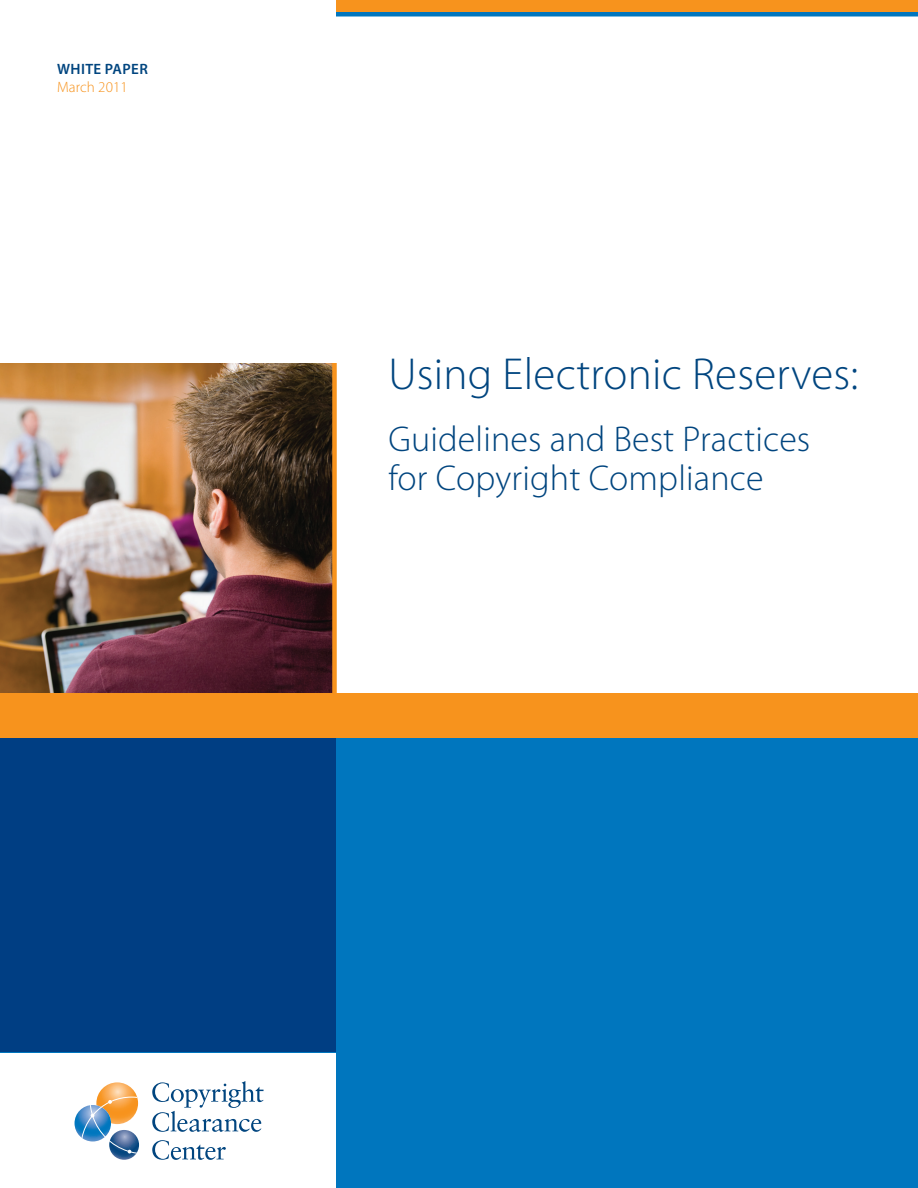
<style>
.page{position:relative;width:918px;height:1188px;background:#fff}
.page>*{position:absolute;margin:0;border:0;box-sizing:border-box;transform-origin:0 0}
.t1{font:300 45px "Myriad Pro";letter-spacing:.005em;color:#01457f}
.t2{font:300 36px/39px "Myriad Pro";letter-spacing:.005em;color:#01457f}
.t3{font:600 15px/18px "Myriad Pro";letter-spacing:.025em;color:#01457f}
.s1{font-weight:300;color:#f7931d}
</style>
<div class="page">
<div style="left:336px;top:0;width:582px;height:12px;background:#f7931d"></div>
<hr style="left:336px;top:12px;width:582px;height:4px;background:#0076be">
<div style="left:0;top:736px;width:918px;height:452px;background:#0076be"></div>
<div style="left:0;top:713px;width:336px;height:339px;background:#003e83"></div>
<div style="left:0;top:1053px;width:336px;height:135px;background:#fff"></div>
<img style="left:0;top:363px;width:332px;height:330px">
<div style="left:0;top:693px;width:918px;height:45px;background:#f7931d"></div>
<div style="left:332px;top:363px;width:5px;height:357px;background:#f7931d"></div>
<svg style="left:109px;top:1130px;width:30px;height:30px"></svg>
<svg style="left:75px;top:1105px;width:36px;height:37px"></svg>
<svg style="left:82px;top:1082px;width:56px;height:72px"></svg>
<svg style="left:152px;top:1140px;width:74px;height:20px"></svg>
<svg style="left:152px;top:1081px;width:112px;height:51px"></svg>
<p class="t3" style="left:57px;top:60px;width:92px">WHITE PAPER<br><span class="s1">March 2011</span></p>
<p class="t1" style="left:388px;top:350px;width:471px">Using Electronic Reserves:</p>
<p class="t2" style="left:388px;top:420px;width:423px">Guidelines and Best Practices for Copyright Compliance</p>
</div>
